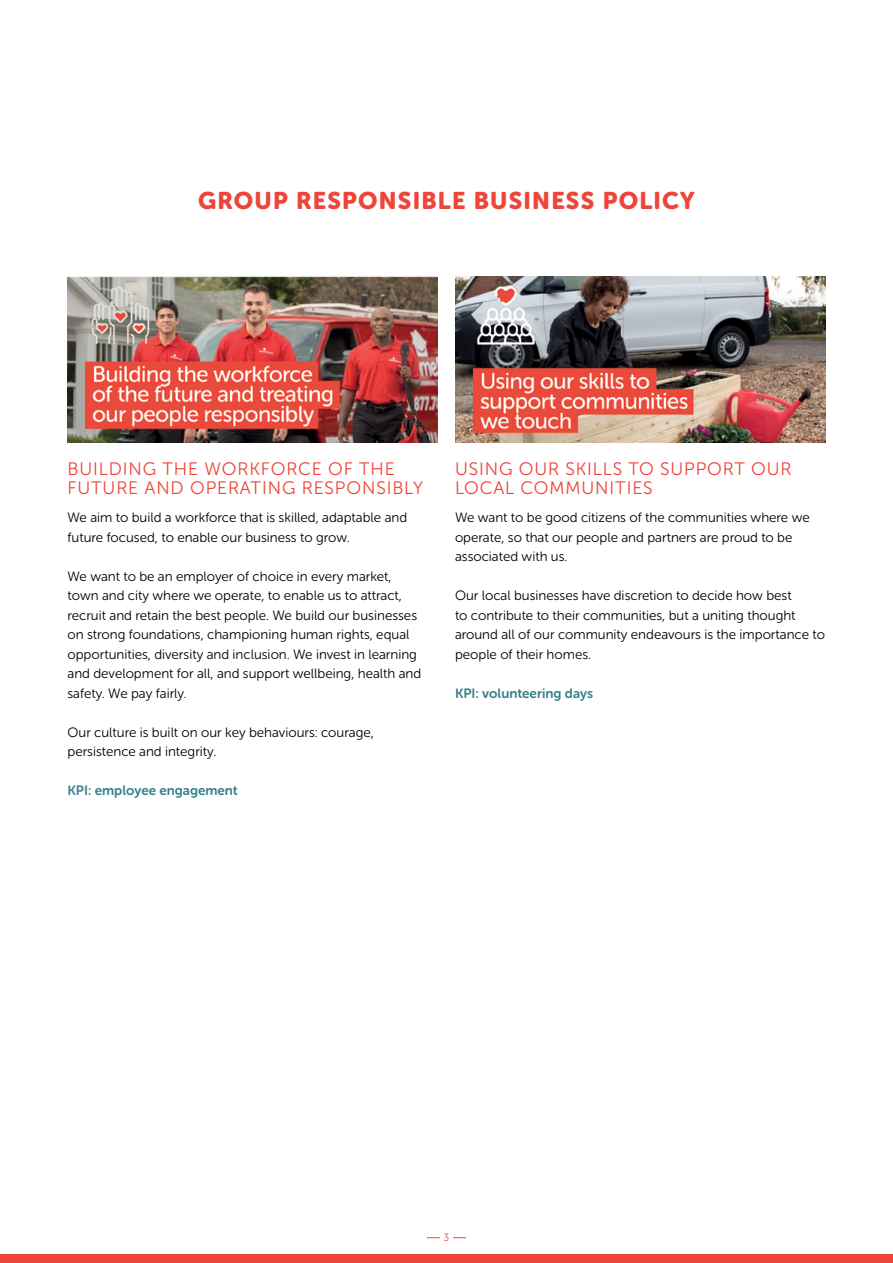
<style>
.page{position:relative;width:893px;height:1263px;background:#fff}
.page>*{position:absolute;margin:0;border:0;box-sizing:border-box;transform-origin:0 0}
.Section_Title{font:24px "Museo Sans Rounded 900";letter-spacing:.05em;color:#ef4438}
.Body_Text{font:18px/19.5px "Museo Sans Rounded 300";letter-spacing:.05em;color:#ef4438}
.Body_Text-2{font:13.5px/19.5px "Museo Sans Rounded 300";color:#000}
.Body_Text-3{font:13.5px "Museo Sans Rounded 700";color:#35808b}
.t1{font:10.5px "Museo Sans Rounded 300";color:#ef4438}
</style>
<div class="page">
<img style="left:68px;top:276px;width:370px;height:167px">
<img style="left:455px;top:276px;width:370px;height:167px">
<div style="left:0;top:1254px;width:893px;height:9px;background:#ef4438"></div>
<svg style="left:427px;top:1237px;width:13px;height:1px"></svg>
<svg style="left:453px;top:1237px;width:13px;height:1px"></svg>
<p class="Section_Title" style="left:198px;top:187px;width:498px">GROUP RESPONSIBLE BUSINESS POLICY</p>
<p class="Body_Text" style="left:68px;top:459px;width:357px">BUILDING THE WORKFORCE OF THE<br>FUTURE AND OPERATING RESPONSIBLY</p>
<p class="Body_Text-2" style="left:68px;top:508px;width:341px">We aim to build a workforce that is skilled, adaptable and future focused, to enable our business to grow.</p>
<p class="Body_Text-2" style="left:68px;top:566px;width:355px">We want to be an employer of choice in every market, town and city where we operate, to enable us to attract, recruit and retain the best people. We build our businesses on strong foundations, championing human rights, equal opportunities, diversity and inclusion. We invest in learning and development for all, and support wellbeing, health and safety. We pay fairly.</p>
<p class="Body_Text-2" style="left:68px;top:722px;width:308px">Our culture is built on our key behaviours: courage, persistence and integrity.</p>
<p class="Body_Text-3" style="left:68px;top:783px;width:172px">KPI: employee engagement</p>
<p class="Body_Text" style="left:455px;top:459px;width:338px">USING OUR SKILLS TO SUPPORT OUR<br>LOCAL COMMUNITIES</p>
<p class="Body_Text-2" style="left:455px;top:508px;width:356px">We want to be good citizens of the communities where we operate, so that our people and partners are proud to be associated with us.</p>
<p class="Body_Text-2" style="left:455px;top:586px;width:371px">Our local businesses have discretion to decide how best<br>to contribute to their communities, but a uniting thought around all of our community endeavours is the importance to people of their homes.</p>
<p class="Body_Text-3" style="left:455px;top:686px;width:140px">KPI: volunteering days</p>
<p class="t1" style="left:444px;top:1232px;width:7px">3</p>
</div>
